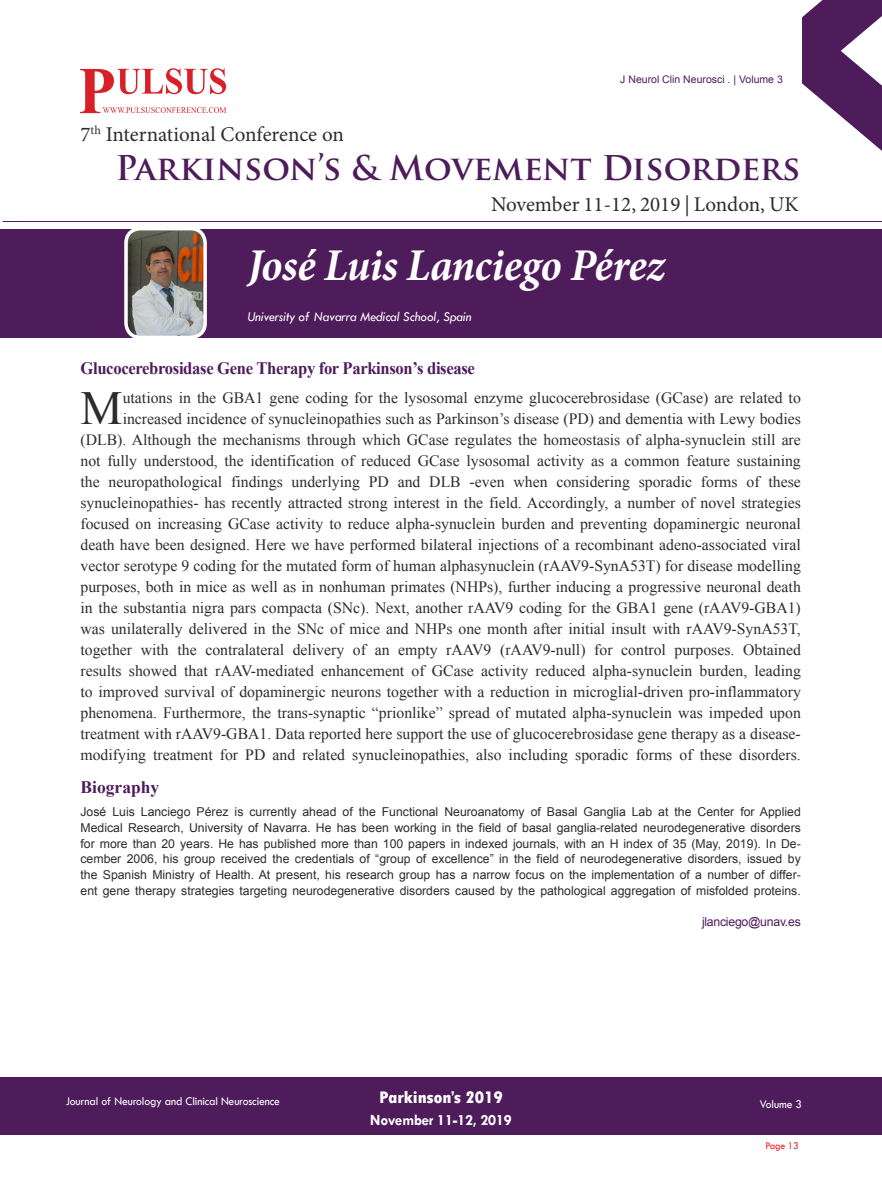
<style>
.page{position:relative;width:882px;height:1197px;background:#fff}
.page>*{position:absolute;margin:0;border:0;box-sizing:border-box;transform-origin:0 0}
.Bio_Heading{font:47.43px "Times New Roman";color:#2e2b2c}
.t1{font:italic 700 45.5px "Minion Pro";letter-spacing:-.01em;color:#fff;scale:.95 1}
.t2{font:700 33.25px "Trajan Pro";color:#4e1c5b}
.t3{font:21px "Minion Pro";color:#2e2b2c}
.Bio_Heading-2{font:700 17.5px "Times New Roman";letter-spacing:-.02em;color:#4e1c5b;scale:.95 1}
.t4{font:800 condensed 17.5px "Tw Cen";letter-spacing:-.01em;color:#fff;scale:1.1 1}
.Bio_Heading-3{font:700 17.5px "Times New Roman";color:#4e1c5b}
.Bio_Heading-4{font:15.75px/21px "Times New Roman";color:#2e2b2c;text-align:right}
.t5{font:700 15.75px "Tw Cen";letter-spacing:-.01em;color:#fff;scale:.95 1}
.t6{font:italic 14px "Tw Cen";letter-spacing:-.01em;color:#fff;scale:.95 1}
.Biography{font:12.25px/15.8px "Arial";color:#2e2b2c;text-align:justify}
.t7{font:12.25px "Tw Cen";letter-spacing:-.01em;color:#fff;scale:.95 1}
.Biography-2{font:12.25px "Arial";letter-spacing:-.02em;color:#4e1c5b}
.t8{font:10.5px "Arial";color:#4e1c5b}
.t9{font:10.5px "Tw Cen";letter-spacing:-.02em;color:#ee1d23;scale:.95 1}
</style>
<div class="page">
<div style="left:0;top:1077px;width:882px;height:58px;background:#4e1c5b"></div>
<hr style="left:3px;top:221px;width:879px;height:1px;background:#4e1c5b">
<svg style="left:81px;top:68px;width:145px;height:45px"></svg>
<svg style="left:802px;top:0;width:80px;height:151px"></svg>
<div style="left:0;top:229px;width:882px;height:108px;background:#4e1c5b"></div>
<img style="left:129px;top:232px;width:73px;height:102px">
<div style="left:124px;top:227px;width:83px;height:112px;border:4px solid #fff;border-radius:14px"></div>
<h3 class="t3" style="left:81px;top:120px;width:265px">7<sup>th</sup> International Conference on</h3>
<p class="t8" style="left:620px;top:73px;width:164px">J Neurol Clin Neurosci . | Volume 3</p>
<h3 class="t2" style="left:115px;top:148px;width:686px">Parkinson’s &amp; Movement Disorders</h3>
<h3 class="t3" style="left:491px;top:190px;width:309px">November 11-12, 2019 | London, UK</h3>
<p class="t1" style="left:247px;top:233px;width:440px">José Luis Lanciego Pérez</p>
<p class="t6" style="left:247px;top:308px;width:237px">University of Navarra Medical School, Spain</p>
<p class="Bio_Heading-2" style="left:81px;top:356px;width:417px">Glucocerebrosidase Gene Therapy for Parkinson’s disease</p>
<p class="Bio_Heading" style="left:81px;top:376px;width:44px">M</p>
<p class="Bio_Heading-4" style="left:81px;top:387px;width:722px">utations in the GBA1 gene coding for the lysosomal enzyme glucocerebrosidase (GCase) are related to increased incidence of synucleinopathies such as Parkinson’s disease (PD) and dementia with Lewy bodies (DLB). Although the mechanisms through which GCase regulates the homeostasis of alpha-synuclein still are not fully understood, the identification of reduced GCase lysosomal activity as a common feature sustaining the neuropathological findings underlying PD and DLB -even when considering sporadic forms of these synucleinopathies- has recently attracted strong interest in the field. Accordingly, a number of novel strategies focused on increasing GCase activity to reduce alpha-synuclein burden and preventing dopaminergic neuronal death have been designed. Here we have performed bilateral injections of a recombinant adeno-associated viral vector serotype 9 coding for the mutated form of human alphasynuclein (rAAV9-SynA53T) for disease modelling purposes, both in mice as well as in nonhuman primates (NHPs), further inducing a progressive neuronal death in the substantia nigra pars compacta (SNc). Next, another rAAV9 coding for the GBA1 gene (rAAV9-GBA1) was unilaterally delivered in the SNc of mice and NHPs one month after initial insult with rAAV9-SynA53T, together with the contralateral delivery of an empty rAAV9 (rAAV9-null) for control purposes. Obtained results showed that rAAV-mediated enhancement of GCase activity reduced alpha-synuclein burden, leading to improved survival of dopaminergic neurons together with a reduction in microglial-driven pro-inflammatory phenomena. Furthermore, the trans-synaptic “prionlike” spread of mutated alpha-synuclein was impeded upon treatment with rAAV9-GBA1. Data reported here support the use of glucocerebrosidase gene therapy as a disease&shy;modifying treatment for PD and related synucleinopathies, also including sporadic forms of these disorders.</p>
<p class="Bio_Heading-3" style="left:81px;top:775px;width:80px">Biography</p>
<p class="Biography" style="left:81px;top:804px;width:722px">José Luis Lanciego Pérez is currently ahead of the Functional Neuroanatomy of Basal Ganglia Lab at the Center for Applied Medical Research, University of Navarra. He has been working in the field of basal ganglia-related neurodegenerative disorders for more than 20 years. He has published more than 100 papers in indexed journals, with an H index of 35 (May, 2019). In De&shy;cember 2006, his group received the credentials of “group of excellence” in the field of neurodegenerative disorders, issued by the Spanish Ministry of Health. At present, his research group has a narrow focus on the implementation of a number of differ&shy;ent gene therapy strategies targeting neurodegenerative disorders caused by the pathological aggregation of misfolded proteins.</p>
<p class="Biography-2" style="left:702px;top:914px;width:100px">jlanciego@unav.es</p>
<p class="t7" style="left:66px;top:1094px;width:227px">Journal of Neurology and Clinical Neuroscience</p>
<p class="t4" style="left:379px;top:1087px;width:114px">Parkinson’s 2019</p>
<p class="t5" style="left:370px;top:1111px;width:151px">November 11-12, 2019</p>
<p class="t7" style="left:760px;top:1097px;width:46px">Volume 3</p>
<p class="t9" style="left:765px;top:1140px;width:37px">Page 13</p>
</div>
